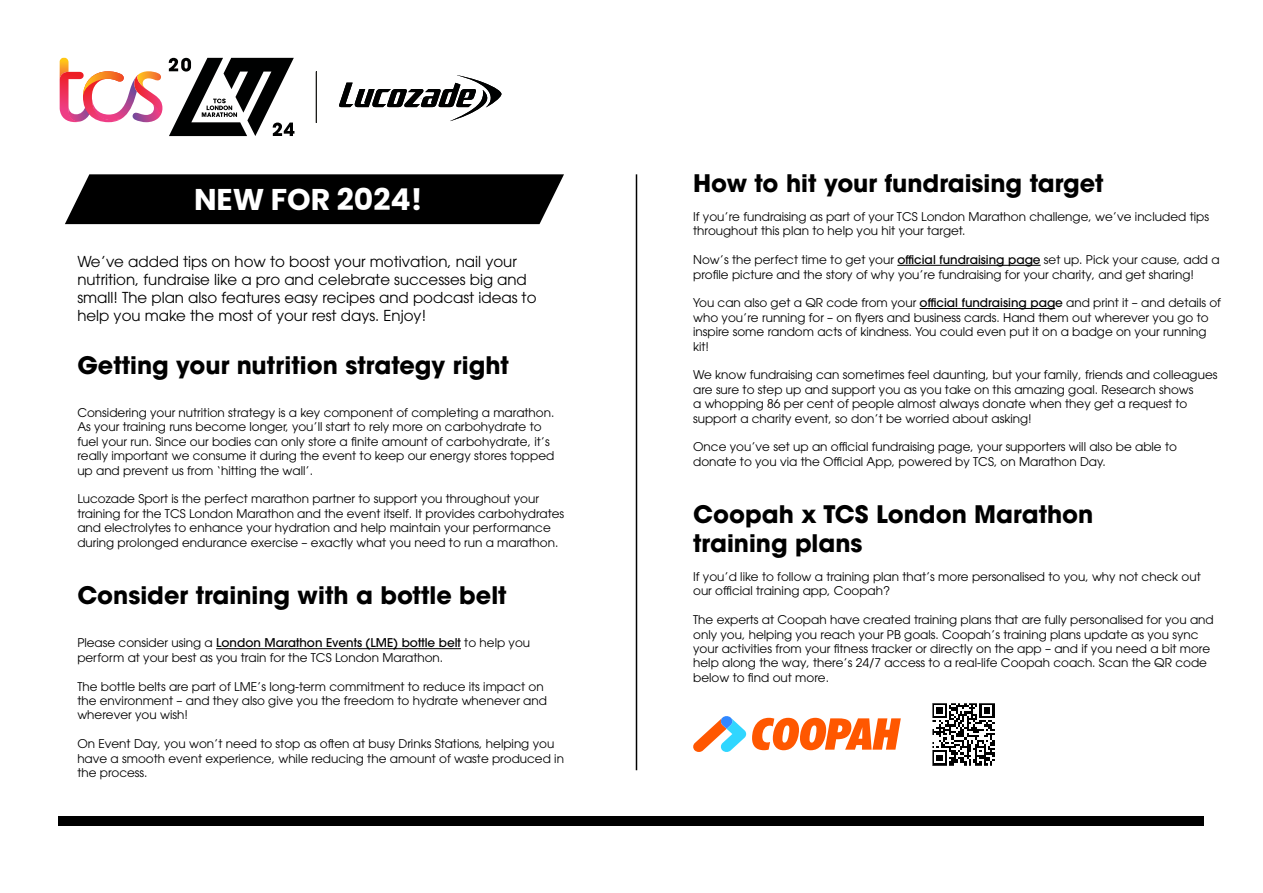
<style>
.page{position:relative;width:1263px;height:893px;background:#fff}
.page>*{position:absolute;margin:0;border:0;box-sizing:border-box;transform-origin:0 0}
.t1{font:700 30px "Poppins";color:#fff}
.t2{font:700 24px/28.8px "ITC Avant Garde Pro";color:#000}
.t3{font:15px/18px "ITC Avant Garde Pro";color:#000}
.t4{font:12px/14.4px "ITC Avant Garde Pro";color:#000}
.s1{font-weight:500}
</style>
<div class="page">
<hr style="left:897px;top:265px;width:144px;height:1px;background:#000">
<hr style="left:920px;top:308px;width:135px;height:1px;background:#000">
<div style="left:59px;top:816px;width:1145px;height:10px;background:#000"></div>
<hr style="left:636px;top:174px;width:1px;height:596px;background:#000">
<svg style="left:65px;top:174px;width:499px;height:50px;background:#0e0e0e"></svg>
<hr style="left:216px;top:648px;width:245px;height:1px;background:#000">
<svg style="left:169px;top:58px;width:125px;height:78px"></svg>
<hr style="left:316px;top:72px;width:1px;height:51px;background:#1d1d1a">
<svg style="left:339px;top:75px;width:162px;height:46px"></svg>
<svg style="left:60px;top:58px;width:102px;height:65px"></svg>
<svg style="left:693px;top:716px;width:208px;height:36px"></svg>
<svg style="left:932px;top:703px;width:63px;height:63px"></svg>
<h1 class="t1" style="left:194px;top:182px;width:230px">NEW FOR 2024!</h1>
<p class="t3" style="left:77px;top:252px;width:461px">We’ve added tips on how to boost your motivation, nail your nutrition, fundraise like a pro and celebrate successes big and small! The plan also features easy recipes and podcast ideas to help you make the most of your rest days. Enjoy!</p>
<h2 class="t2" style="left:77px;top:350px;width:433px">Getting your nutrition strategy right</h2>
<p class="t4" style="left:77px;top:405px;width:479px">Considering your nutrition strategy is a key component of completing a marathon.<br>As your training runs become longer, you’ll start to rely more on carbohydrate to fuel your run. Since our bodies can only store a finite amount of carbohydrate, it’s really important we consume it during the event to keep our energy stores topped up and prevent us from ‘hitting the wall’.</p>
<p class="t4" style="left:77px;top:492px;width:488px">Lucozade Sport is the perfect marathon partner to support you throughout your training for the TCS London Marathon and the event itself. It provides carbohydrates and electrolytes to enhance your hydration and help maintain your performance during prolonged endurance exercise – exactly what you need to run a marathon.</p>
<h2 class="t2" style="left:77px;top:581px;width:431px">Consider training with a bottle belt</h2>
<p class="t4" style="left:77px;top:636px;width:454px">Please consider using a <span class="s1">London Marathon Events (LME) bottle belt</span> to help you perform at your best as you train for the TCS London Marathon.</p>
<p class="t4" style="left:77px;top:679px;width:471px">The bottle belts are part of LME’s long-term commitment to reduce its impact on the environment – and they also give you the freedom to hydrate whenever and wherever you wish!</p>
<p class="t4" style="left:77px;top:736px;width:488px">On Event Day, you won’t need to stop as often at busy Drinks Stations, helping you have a smooth event experience, while reducing the amount of waste produced in the process.</p>
<h2 class="t2" style="left:693px;top:169px;width:412px">How to hit your fundraising target</h2>
<p class="t4" style="left:693px;top:209px;width:517px">If you’re fundraising as part of your TCS London Marathon challenge, we’ve included tips throughout this plan to help you hit your target.</p>
<p class="t4" style="left:693px;top:252px;width:528px">Now’s the perfect time to get your <span class="s1">official fundraising page</span> set up. Pick your cause, add a profile picture and the story of why you’re fundraising for your charity, and get sharing!</p>
<p class="t4" style="left:693px;top:296px;width:529px">You can also get a QR code from your <span class="s1">official fundraising page</span> and print it – and details of who you’re running for – on flyers and business cards. Hand them out wherever you go to inspire some random acts of kindness. You could even put it on a badge on your running kit!</p>
<p class="t4" style="left:693px;top:368px;width:526px">We know fundraising can sometimes feel daunting, but your family, friends and colleagues are sure to step up and support you as you take on this amazing goal. Research shows<br>a whopping 86 per cent of people almost always donate when they get a request to support a charity event, so don’t be worried about asking!</p>
<p class="t4" style="left:693px;top:440px;width:485px">Once you’ve set up an official fundraising page, your supporters will also be able to donate to you via the Official App, powered by TCS, on Marathon Day.</p>
<h2 class="t2" style="left:693px;top:500px;width:402px">Coopah x TCS London Marathon training plans</h2>
<p class="t4" style="left:693px;top:569px;width:509px">If you’d like to follow a training plan that’s more personalised to you, why not check out our official training app, Coopah?</p>
<p class="t4" style="left:693px;top:612px;width:522px">The experts at Coopah have created training plans that are fully personalised for you and only you, helping you reach your PB goals. Coopah’s training plans update as you sync your activities from your fitness tracker or directly on the app – and if you need a bit more help along the way, there’s 24/7 access to a real-life Coopah coach. Scan the QR code below to find out more.</p>
</div>
